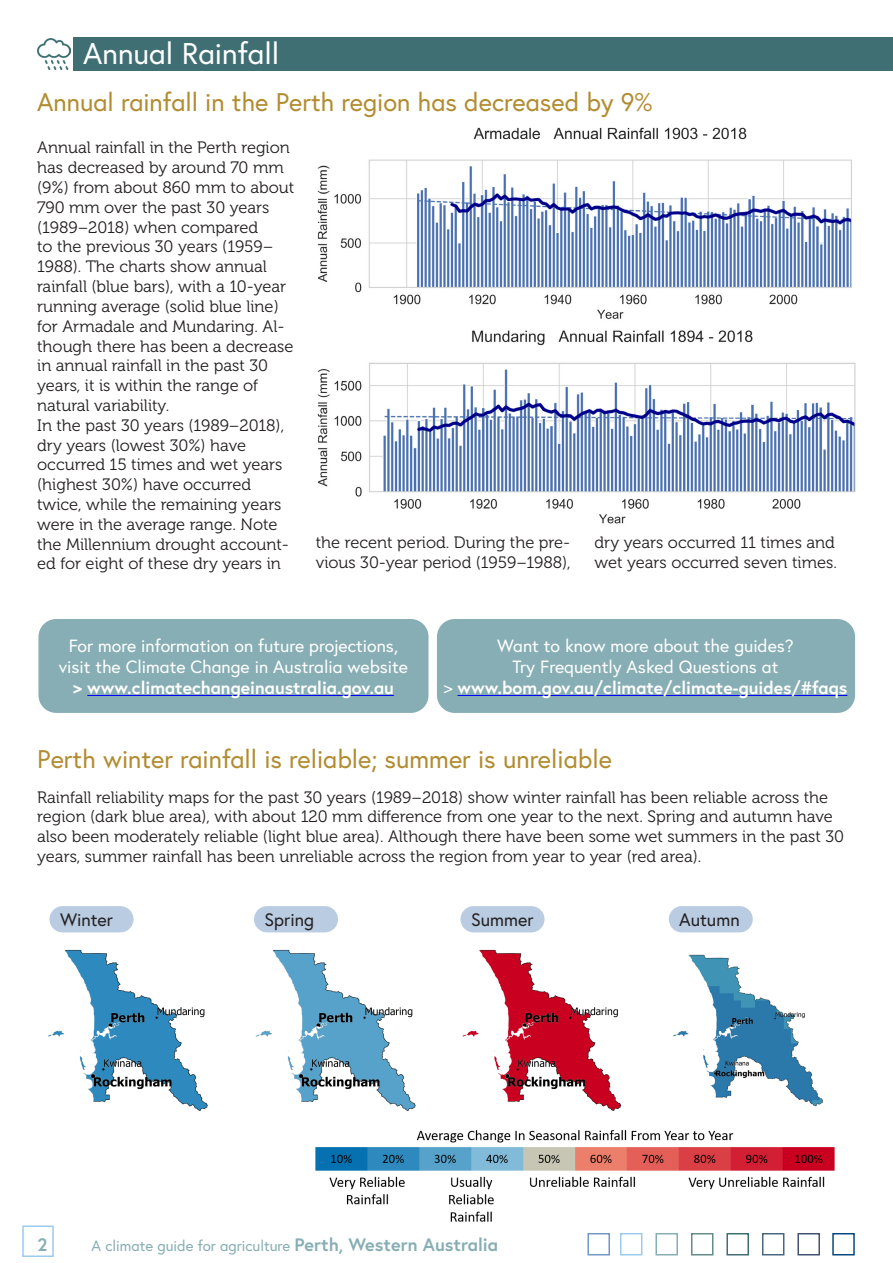
<style>
.page{position:relative;width:893px;height:1263px;background:#fff}
.page>*{position:absolute;margin:0;border:0;box-sizing:border-box;transform-origin:0 0}
.Heading{font:30px "Europa";color:#fff}
.Accent_heading{font:25.5px "Europa";color:#b28c30}
.Accent_heading-2{font:18px "Europa";color:#231f20}
.t1{font:700 18px "Europa";color:#87aeb4}
.Accent_heading-3{font:17.7px/21.3px "Europa";color:#fff;text-align:center}
.Accent_heading-4{font:700 17.7px "Europa";color:#fff}
.Body_text{font:16.5px/19.8px "Museo 300";color:#231f20}
.t2{font:15px "Europa";color:#87aeb4}
.s1{font-weight:400}
.s2{font-weight:700;font-size:18px}
</style>
<div class="page">
<div style="left:620px;top:1233px;width:22px;height:22px;border:2px solid #9bcbed"></div>
<div style="left:655px;top:1233px;width:23px;height:22px;border:2px solid #87aeb4"></div>
<div style="left:726px;top:1233px;width:23px;height:22px;border:2px solid #3f6e73"></div>
<div style="left:762px;top:1233px;width:22px;height:22px;border:2px solid #4a677f"></div>
<div style="left:797px;top:1233px;width:23px;height:22px;border:2px solid #415276"></div>
<div style="left:691px;top:1233px;width:22px;height:22px;border:2px solid #648c88"></div>
<div style="left:22px;top:1225px;width:32px;height:32px;border:2px solid #9bcbed"></div>
<div style="left:587px;top:1233px;width:23px;height:22px;border:2px solid #7298c6"></div>
<div style="left:74px;top:38px;width:819px;height:32px;background:#3f6e73"></div>
<img style="left:38px;top:38px;width:32px;height:32px">
<div style="left:832px;top:1233px;width:23px;height:22px;border:2px solid #08497f"></div>
<img style="left:316px;top:1130px;width:519px;height:92px">
<img style="left:317px;top:330px;width:539px;height:194px">
<img style="left:317px;top:127px;width:535px;height:192px">
<img style="left:48px;top:950px;width:160px;height:161px">
<img style="left:255px;top:949px;width:161px;height:162px">
<img style="left:462px;top:950px;width:160px;height:161px">
<img style="left:673px;top:954px;width:150px;height:153px">
<div style="left:50px;top:906px;width:84px;height:26px;background:#b9cce2;border-radius:13px"></div>
<div style="left:254px;top:906px;width:84px;height:26px;background:#b9cce2;border-radius:13px"></div>
<div style="left:460px;top:906px;width:84px;height:26px;background:#b9cce2;border-radius:13px"></div>
<div style="left:669px;top:906px;width:84px;height:26px;background:#b9cce2;border-radius:13px"></div>
<div style="left:38px;top:619px;width:390px;height:94px;background:#87aeb4;border-radius:18px"></div>
<hr style="left:87px;top:695px;width:307px;height:1px;background:#00f">
<div style="left:437px;top:619px;width:418px;height:94px;background:#87aeb4;border-radius:18px"></div>
<hr style="left:457px;top:695px;width:390px;height:1px;background:#00f">
<p class="Heading" style="left:83px;top:34px;width:198px">Annual Rainfall</p>
<p class="Accent_heading" style="left:37px;top:85px;width:617px">Annual rainfall in the Perth region has decreased by 9%</p>
<p class="Body_text" style="left:37px;top:138px;width:259px">Annual rainfall in the Perth region has decreased by around 70 mm (9%) from about 860 mm to about<br>790 mm over the past 30 years (1989–2018) when compared<br>to the previous 30 years (1959–<br>1988). The charts show annual rainfall (blue bars), with a 10-year running average (solid blue line) for Armadale and Mundaring. Al&shy;though there has been a decrease in annual rainfall in the past 30 years, it is within the range of natural variability.<br>In the past 30 years (1989–2018), dry years (lowest 30%) have occurred 15 times and wet years (highest 30%) have occurred twice, while the remaining years were in the average range. Note the Millennium drought account&shy;ed for eight of these dry years in</p>
<p class="Body_text" style="left:316px;top:532px;width:256px">the recent period. During the pre&shy;vious 30-year period (1959–1988),</p>
<p class="Body_text" style="left:594px;top:532px;width:244px">dry years occurred 11 times and wet years occurred seven times.</p>
<p class="Accent_heading-3" style="left:59px;top:634px;width:351px">For more information on future projections, visit the Climate Change in Australia website</p>
<p class="Accent_heading-4" style="left:73px;top:676px;width:322px">&gt; www.climatechangeinaustralia.gov.au</p>
<p class="Accent_heading-3" style="left:497px;top:634px;width:298px">Want to know more about the guides?</p>
<p class="Accent_heading-3" style="left:512px;top:656px;width:268px">Try Frequently Asked Questions at</p>
<p class="Accent_heading-4" style="left:443px;top:676px;width:406px"><span class="s1">&gt;</span> www.bom.gov.au/climate/climate-guides/#faqs</p>
<p class="Accent_heading" style="left:37px;top:743px;width:576px">Perth winter rainfall is reliable; summer is unreliable</p>
<p class="Body_text" style="left:37px;top:787px;width:808px">Rainfall reliability maps for the past 30 years (1989–2018) show winter rainfall has been reliable across the region (dark blue area), with about 120 mm difference from one year to the next. Spring and autumn have also been moderately reliable (light blue area). Although there have been some wet summers in the past 30 years, summer rainfall has been unreliable across the region from year to year (red area).</p>
<p class="Accent_heading-2" style="left:60px;top:908px;width:55px">Winter</p>
<p class="Accent_heading-2" style="left:264px;top:908px;width:51px">Spring</p>
<p class="Accent_heading-2" style="left:471px;top:908px;width:64px">Summer</p>
<p class="Accent_heading-2" style="left:679px;top:908px;width:62px">Autumn</p>
<p class="t1" style="left:38px;top:1233px;width:11px">2</p>
<p class="t2" style="left:91px;top:1236px;width:408px">A climate guide for agriculture <span class="s2">Perth, Western Australia</span></p>
</div>
